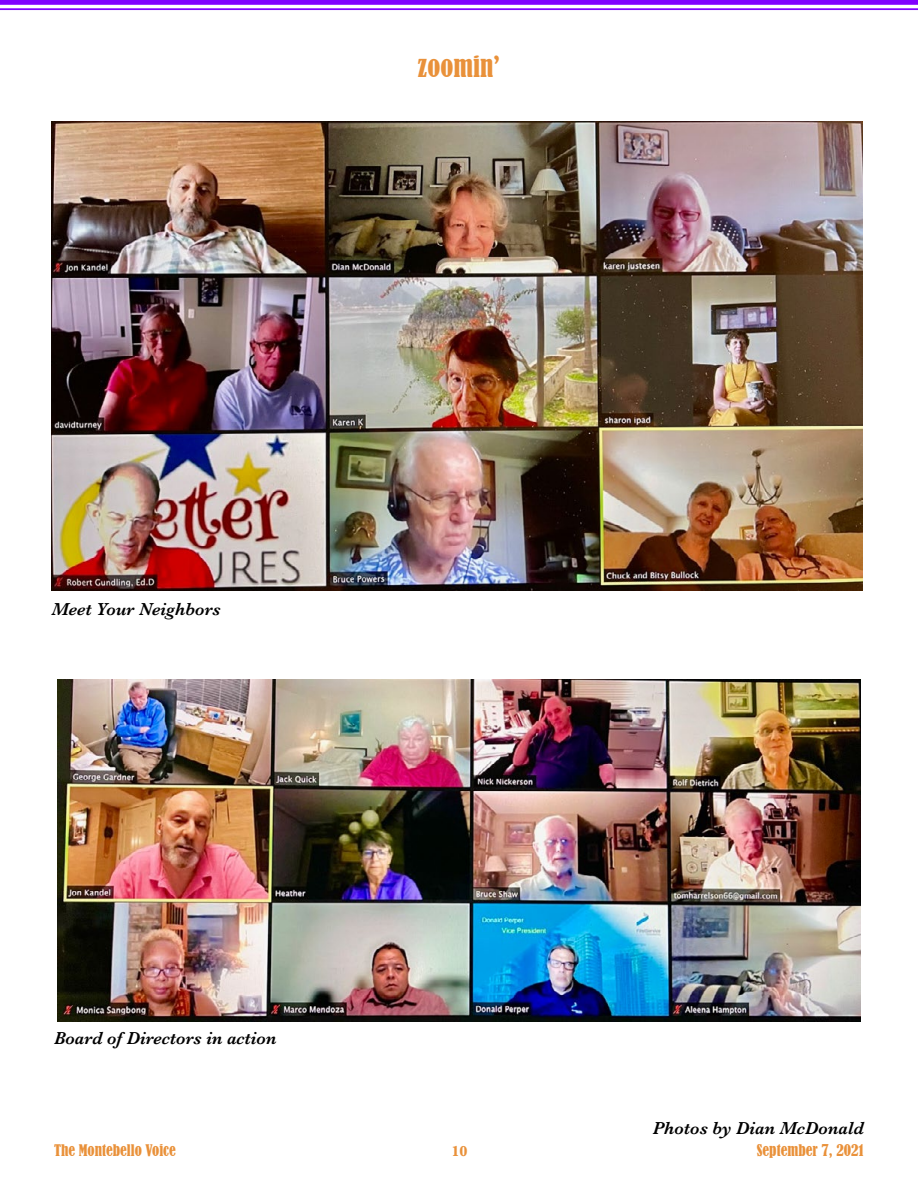
<style>
.page{position:relative;width:918px;height:1188px;background:#fff}
.page>*{position:absolute;margin:0;border:0;box-sizing:border-box;transform-origin:0 0}
.t1{font:condensed 27px "Bernard";color:#e9913a}
.t2{font:italic 600 18px "Baskerville";color:#000}
.t3{font:condensed 15px "Bernard";color:#e9913a}
.t4{font:700 15px "Baskerville";color:#e9913a}
</style>
<div class="page">
<div style="left:0;top:0;width:918px;height:5px;background:#8000ff"></div>
<hr style="left:0;top:8px;width:918px;height:2px;background:#8000ff">
<img style="left:58px;top:680px;width:802px;height:341px">
<img style="left:51px;top:122px;width:812px;height:468px">
<h1 class="t1" style="left:418px;top:51px;width:84px">zoomin’</h1>
<p class="t2" style="left:52px;top:597px;width:171px">Meet Your Neighbors</p>
<p class="t2" style="left:54px;top:1026px;width:224px">Board of Directors in action</p>
<p class="t2" style="left:653px;top:1116px;width:213px">Photos by Dian McDonald</p>
<p class="t3" style="left:54px;top:1141px;width:123px">The Montebello Voice</p>
<p class="t4" style="left:452px;top:1140px;width:18px">10</p>
<p class="t3" style="left:757px;top:1141px;width:109px">September 7, 2021</p>
</div>
